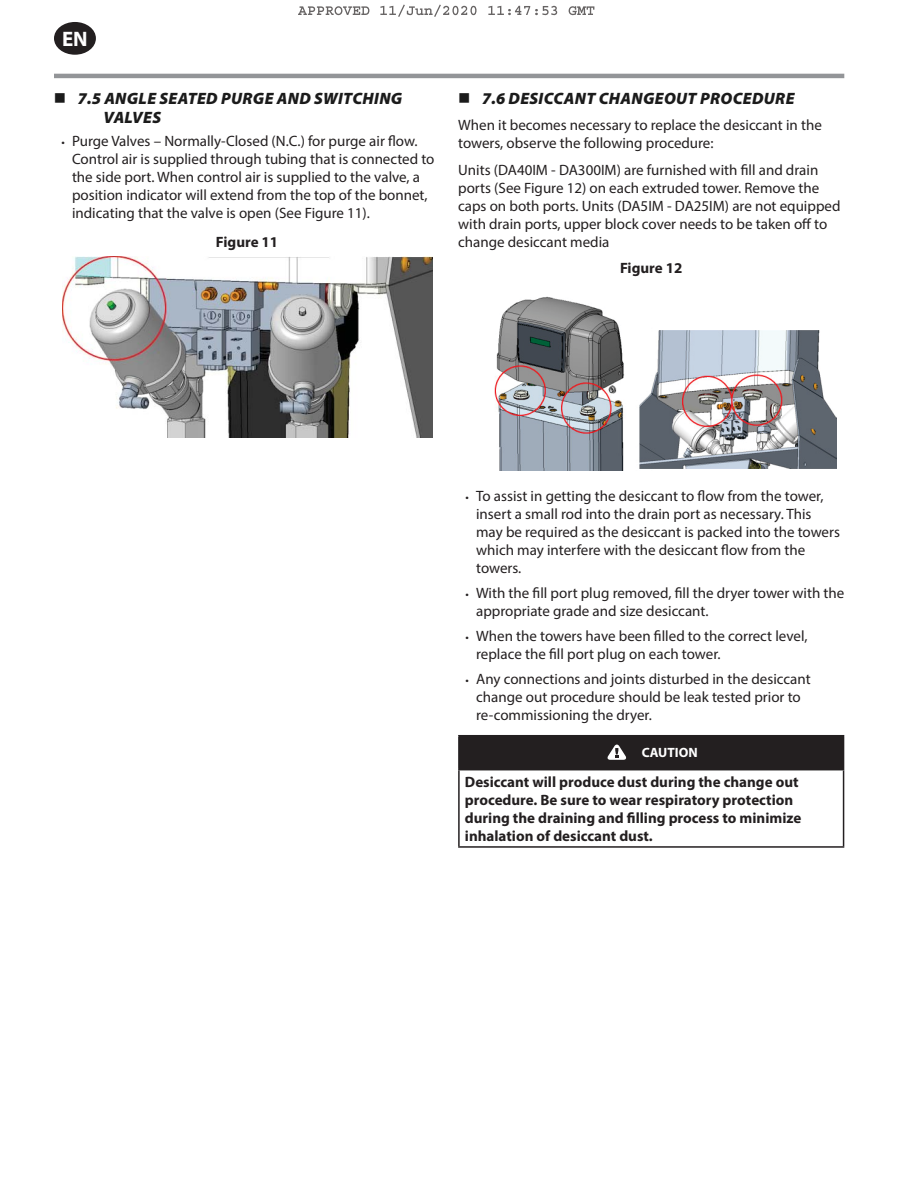
<style>
.page{position:relative;width:918px;height:1188px;background:#fff}
.page>*{position:absolute;margin:0;border:0;box-sizing:border-box;transform-origin:0 0}
.t1{font:700 21px "Myriad Pro";color:#fff}
.t2{font:italic 900 16.5px/19.8px "Myriad Pro";letter-spacing:.02em;color:#1b1b1b}
.t3{font:15px/18px "Myriad Pro";color:#231f20}
.t4{font:700 15px/18px "Myriad Pro";color:#231f20}
.t5{font:700 13.5px "Myriad Pro";color:#fff}
.s1{font-size:12px}
</style>
<div class="page">
<div style="left:54px;top:22px;width:42px;height:33px;background:#231f20;border-radius:50%"></div>
<hr style="left:54px;top:74px;width:790px;height:4px;background:#939598">
<img style="left:62px;top:256px;width:370px;height:181px">
<img style="left:494px;top:296px;width:342px;height:175px">
<div style="left:459px;top:736px;width:385px;height:34px;background:#231f20"></div>
<hr style="left:458px;top:735px;width:386px;height:1px;background:#231f20">
<hr style="left:458px;top:736px;width:2px;height:33px;background:#231f20">
<hr style="left:458px;top:769px;width:386px;height:1px;background:#231f20">
<hr style="left:458px;top:770px;width:2px;height:76px;background:#231f20">
<hr style="left:843px;top:770px;width:1px;height:76px;background:#231f20">
<hr style="left:458px;top:846px;width:386px;height:2px;background:#231f20">
<svg style="left:607px;top:744px;width:20px;height:16px"></svg>
<svg style="left:298px;top:5px;width:161px;height:12px"></svg>
<h1 class="t1" style="left:62px;top:31px;width:27px">EN</h1>
<p class="t2" style="left:104px;top:88px;width:300px;text-indent:-26px">7.5 ANGLE SEATED PURGE AND SWITCHING<br>VALVES</p>
<p class="t3" style="left:72px;top:133px;width:364px;text-indent:-11px"><span class="s1">•</span> Purge Valves – Normally-Closed (N.C.) for purge air flow.<br>Control air is supplied through tubing that is connected to the side port. When control air is supplied to the valve, a position indicator will extend from the top of the bonnet, indicating that the valve is open (See Figure 11).</p>
<p class="t4" style="left:216px;top:234px;width:64px">Figure 11</p>
<p class="t2" style="left:482px;top:88px;width:314px">7.6 DESICCANT CHANGEOUT PROCEDURE</p>
<p class="t3" style="left:458px;top:117px;width:365px">When it becomes necessary to replace the desiccant in the towers, observe the following procedure:</p>
<p class="t3" style="left:458px;top:162px;width:384px">Units (DA40IM - DA300IM) are furnished with fill and drain ports (See Figure 12) on each extruded tower. Remove the caps on both ports. Units (DA5IM - DA25IM) are not equipped with drain ports, upper block cover needs to be taken off to change desiccant media</p>
<p class="t4" style="left:620px;top:260px;width:64px">Figure 12</p>
<p class="t3" style="left:476px;top:488px;width:365px;text-indent:-11px"><span class="s1">•</span> To assist in getting the desiccant to flow from the tower, insert a small rod into the drain port as necessary. This may be required as the desiccant is packed into the towers which may interfere with the desiccant flow from the towers.</p>
<p class="t3" style="left:476px;top:585px;width:370px;text-indent:-11px"><span class="s1">•</span> With the fill port plug removed, fill the dryer tower with the appropriate grade and size desiccant.</p>
<p class="t3" style="left:476px;top:628px;width:333px;text-indent:-11px"><span class="s1">•</span> When the towers have been filled to the correct level, replace the fill port plug on each tower.</p>
<p class="t3" style="left:476px;top:671px;width:336px;text-indent:-11px"><span class="s1">•</span> Any connections and joints disturbed in the desiccant change out procedure should be leak tested prior to re-commissioning the dryer.</p>
<p class="t5" style="left:642px;top:747px;width:57px">CAUTION</p>
<p class="t4" style="left:465px;top:774px;width:338px">Desiccant will produce dust during the change out procedure. Be sure to wear respiratory protection during the draining and filling process to minimize inhalation of desiccant dust.</p>
</div>
